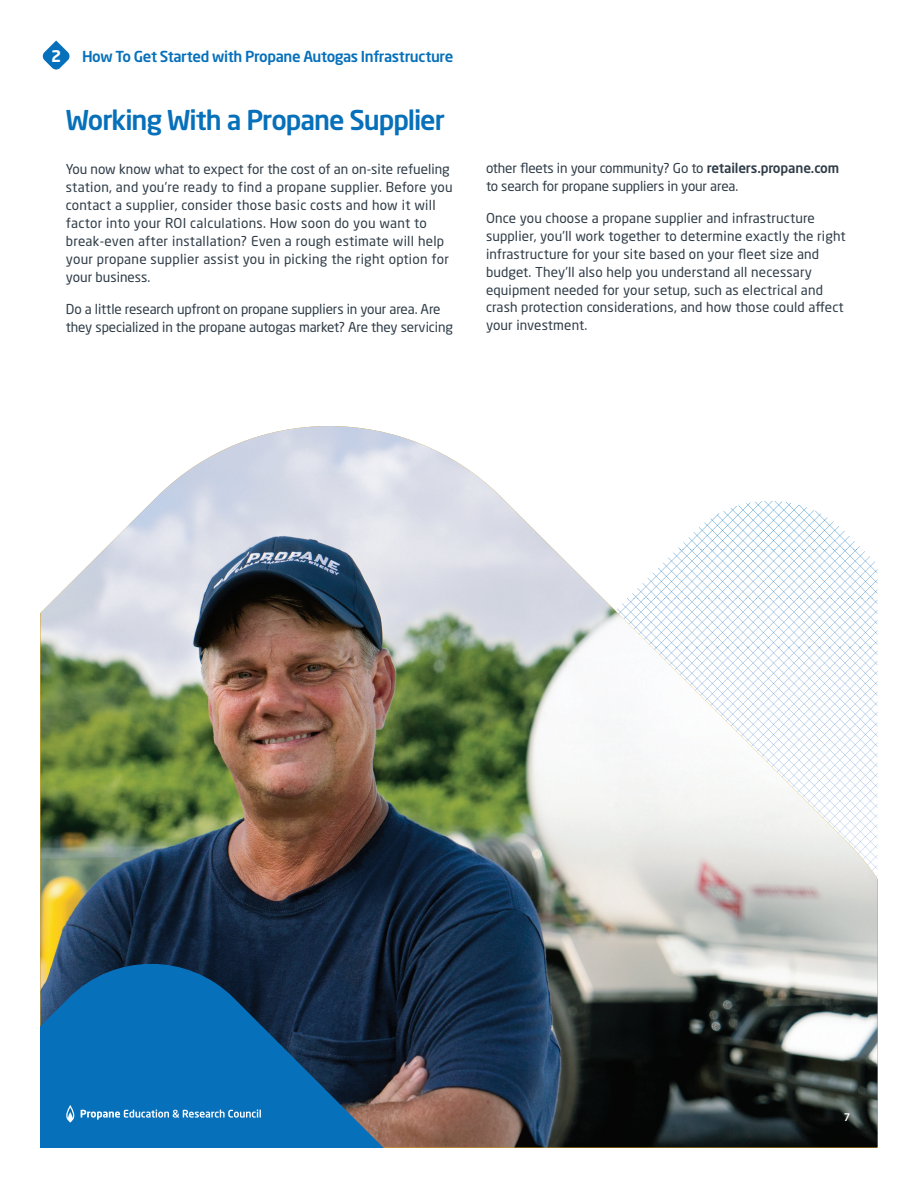
<style>
.page{position:relative;width:918px;height:1188px;background:#fff}
.page>*{position:absolute;margin:0;border:0;box-sizing:border-box;transform-origin:0 0}
.t1{font:500 27px "Neo Sans W1 G";letter-spacing:-.04em;color:#0770ba}
.t2{font:700 15.9px "Neo Sans W1 G";color:#fff}
.t3{font:500 15px "Neo Sans W1 G";letter-spacing:-.025em;color:#0770ba}
.t4{font:13.5px/18px "Neo Sans W1 G";letter-spacing:.01em;color:#303d48}
.t5{font:13.5px/18px "Neo Sans W1 G";letter-spacing:-.01em;color:#303d48}
.t6{font:500 10.5px "Neo Sans W1 G";color:#fff}
.s1{font-weight:500}
</style>
<div class="page">
<img style="left:41px;top:426px;width:836px;height:721px">
<svg style="left:42px;top:40px;width:28px;height:30px"></svg>
<svg style="left:41px;top:958px;width:358px;height:189px;background:#11578d"></svg>
<svg style="left:66px;top:1105px;width:9px;height:18px"></svg>
<svg style="left:81px;top:1110px;width:180px;height:10px;background:#549ccf"></svg>
<p class="t2" style="left:51px;top:46px;width:12px">2</p>
<p class="t3" style="left:82px;top:47px;width:373px">How To Get Started with Propane Autogas Infrastructure</p>
<h1 class="t1" style="left:66px;top:103px;width:380px">Working With a Propane Supplier</h1>
<p class="t4" style="left:66px;top:160px;width:388px">You now know what to expect for the cost of an on-site refueling station, and you’re ready to find a propane supplier. Before you contact a supplier, consider those basic costs and how it will factor into your ROI calculations. How soon do you want to break-even after installation? Even a rough estimate will help your propane supplier assist you in picking the right option for your business.</p>
<p class="t5" style="left:66px;top:299px;width:389px">Do a little research upfront on propane suppliers in your area. Are they specialized in the propane autogas market? Are they servicing</p>
<p class="t5" style="left:486px;top:159px;width:355px">other fleets in your community? Go to <span class="s1">retailers.propane.com </span>to search for propane suppliers in your area.</p>
<p class="t4" style="left:486px;top:208px;width:361px">Once you choose a propane supplier and infrastructure supplier, you’ll work together to determine exactly the right infrastructure for your site based on your fleet size and budget. They’ll also help you understand all necessary equipment needed for your setup, such as electrical and crash protection considerations, and how those could affect your investment.</p>
<p class="t6" style="left:844px;top:1111px;width:8px">7</p>
</div>
